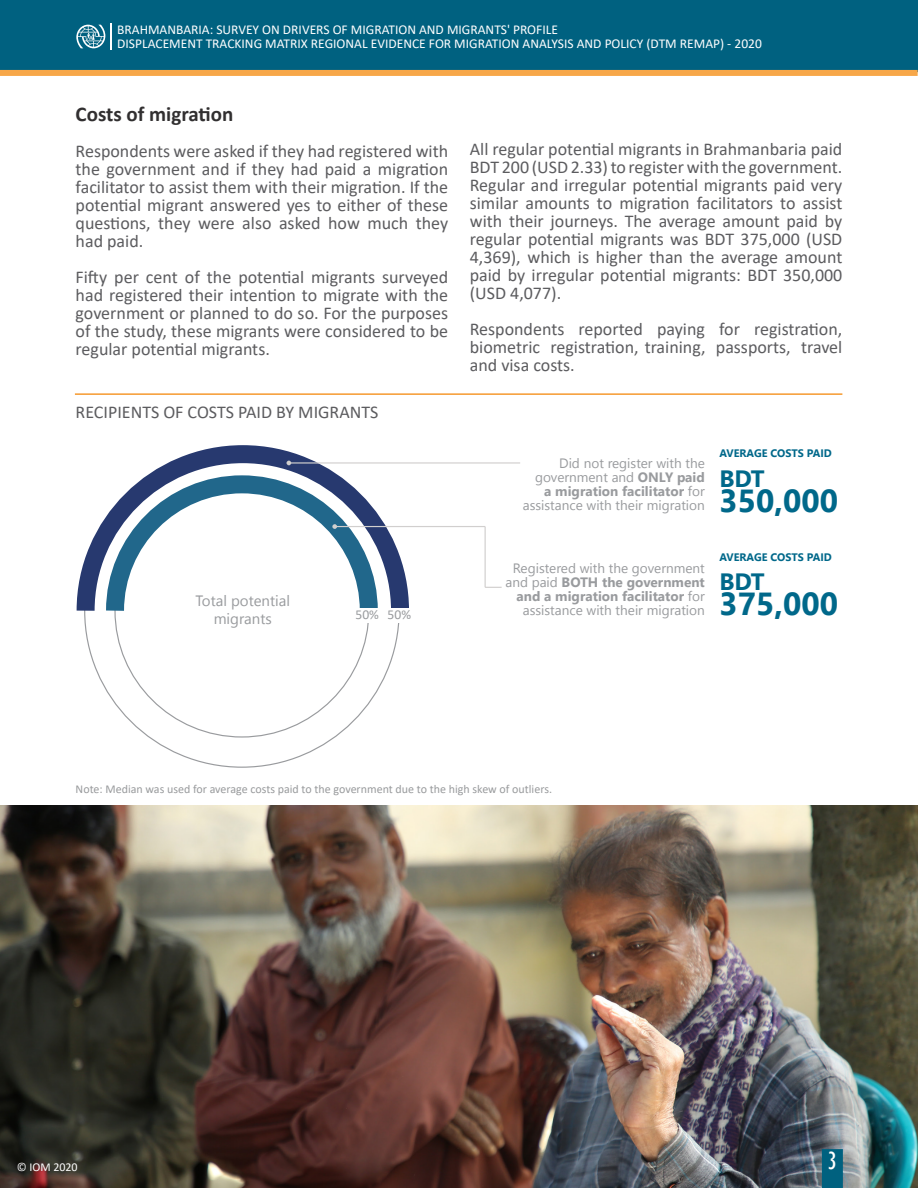
<style>
.page{position:relative;width:918px;height:1188px;background:#fff}
.page>*{position:absolute;margin:0;border:0;box-sizing:border-box;transform-origin:0 0}
.t1{font:700 31.8px "Nirmala UI";color:#00688a}
.t2{font:condensed 25.5px "Gill Sans";color:#fff}
.t3{font:700 23.55px "Nirmala UI";letter-spacing:-.02em;color:#00688a}
.t4{font:700 21px "Calibri";color:#312f30}
.t5{font:18px/18px "Calibri";color:#5c5c5f;text-align:justify}
.t6{font:15px/18px "Nirmala UI";color:#999b9e;text-align:center}
.Paragraph_Style_1{font:13.5px/14.1px "Nirmala UI";color:#999b9e;text-align:right}
.t7{font:13.5px "Calibri";color:#fff}
.t8{font:13.5px "Calibri";color:#999b9e}
.t9{font:12px "Calibri";color:#999b9d}
.t10{font:12px "Calibri";color:#fff}
.t11{font:700 10.8px "Nirmala UI";color:#00688a}
.s1{font-weight:700}
</style>
<div class="page">
<img style="left:0;top:806px;width:918px;height:382px">
<hr style="left:75px;top:393px;width:767px;height:2px;background:#f4890d">
<div style="left:0;top:1px;width:917px;height:70px;background:#006180"></div>
<div style="left:0;top:0;width:918px;height:72px;border:2px solid #006180"></div>
<div style="left:0;top:70px;width:918px;height:6px;background:#f7a749"></div>
<hr style="left:110px;top:23px;width:2px;height:26px;background:#fff">
<svg style="left:76px;top:25px;width:29px;height:23px"></svg>
<div style="left:823px;top:1150px;width:19px;height:37px;background:#00617f"></div>
<div style="left:822px;top:1149px;width:21px;height:39px;border:2px solid #00617f"></div>
<hr style="left:485px;top:527px;width:1px;height:60px;background:#d1cfce">
<svg style="left:485px;top:587px;width:17px;height:1px"></svg>
<svg style="left:76px;top:445px;width:333px;height:184px"></svg>
<hr style="left:289px;top:462px;width:231px;height:2px;background:#d1cfce">
<svg style="left:287px;top:461px;width:4px;height:4px"></svg>
<div style="left:388px;top:609px;width:24px;height:14px;background:#fff"></div>
<div style="left:356px;top:609px;width:24px;height:14px;background:#fff"></div>
<hr style="left:335px;top:526px;width:150px;height:1px;background:#d1cfce">
<svg style="left:332px;top:524px;width:5px;height:5px"></svg>
<p class="t7" style="left:117px;top:20px;width:442px">BRAHMANBARIA: SURVEY ON DRIVERS OF MIGRATION AND MIGRANTS' PROFILE</p>
<p class="t7" style="left:117px;top:34px;width:646px">DISPLACEMENT TRACKING MATRIX REGIONAL EVIDENCE FOR MIGRATION ANALYSIS AND POLICY (DTM REMAP) - 2020</p>
<p class="t4" style="left:76px;top:99px;width:159px">Costs of migration</p>
<p class="t5" style="left:76px;top:141px;width:374px">Respondents were asked if they had registered with the government and if they had paid a migration facilitator to assist them with their migration. If the potential migrant answered yes to either of these questions, they were also asked how much they had paid.</p>
<p class="t5" style="left:76px;top:267px;width:374px">Fifty per cent of the potential migrants surveyed had registered their intention to migrate with the government or planned to do so. For the purposes of the study, these migrants were considered to be regular potential migrants.</p>
<p class="t5" style="left:76px;top:402px;width:304px">RECIPIENTS OF COSTS PAID BY MIGRANTS</p>
<p class="t6" style="left:196px;top:591px;width:96px">Total potential migrants</p>
<p class="t8" style="left:356px;top:605px;width:25px">50%</p>
<p class="t8" style="left:388px;top:605px;width:25px">50%</p>
<p class="t5" style="left:470px;top:139px;width:374px">All regular potential migrants in Brahmanbaria paid BDT 200 (USD 2.33) to register with the government.<br>Regular and irregular potential migrants paid very similar amounts to migration facilitators to assist with their journeys. The average amount paid by regular potential migrants was BDT 375,000 (USD 4,369), which is higher than the average amount paid by irregular potential migrants: BDT 350,000 (USD 4,077).</p>
<p class="t5" style="left:470px;top:319px;width:374px">Respondents reported paying for registration, biometric registration, training, passports, travel and visa costs.</p>
<p class="Paragraph_Style_1" style="left:523px;top:455px;width:184px">Did not register with the government and <span class="s1">ONLY paid<br>a migration facilitator</span> for assistance with their migration</p>
<p class="t11" style="left:719px;top:445px;width:114px">AVERAGE COSTS PAID</p>
<p class="t3" style="left:719px;top:459px;width:47px">BDT</p>
<p class="t1" style="left:719px;top:474px;width:120px">350,000</p>
<p class="Paragraph_Style_1" style="left:506px;top:560px;width:201px">Registered with the government and paid <span class="s1">BOTH the government and a migration facilitator</span> for assistance with their migration</p>
<p class="t11" style="left:719px;top:548px;width:114px">AVERAGE COSTS PAID</p>
<p class="t3" style="left:719px;top:563px;width:47px">BDT</p>
<p class="t1" style="left:719px;top:578px;width:120px">375,000</p>
<p class="t9" style="left:76px;top:781px;width:478px">Note: Median was used for average costs paid to the government due to the high skew of outliers.</p>
<p class="t10" style="left:17px;top:1159px;width:62px">© IOM 2020</p>
<p class="t2" style="left:828px;top:1146px;width:11px">3</p>
</div>
